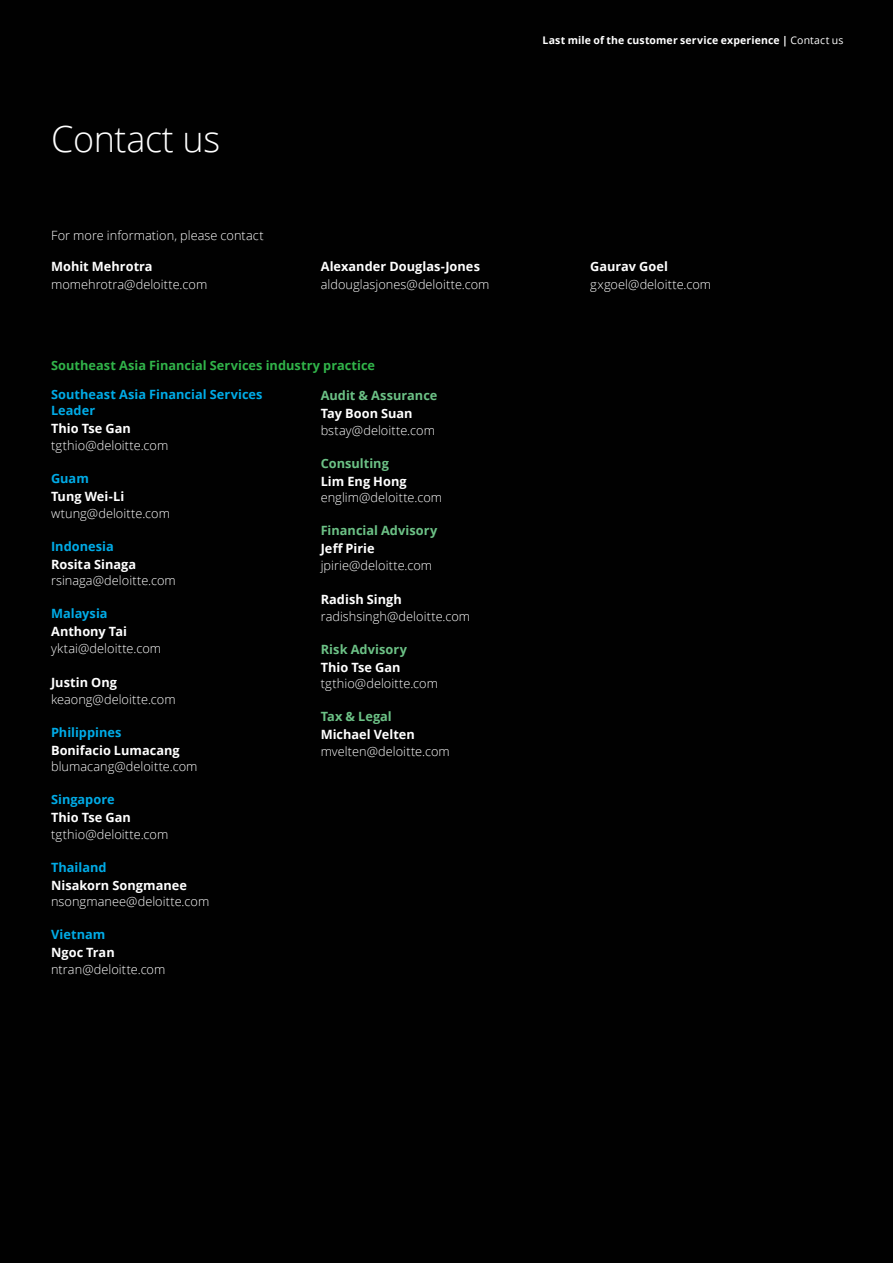
<style>
.page{position:relative;width:893px;height:1263px;background:#010101}
.page>*{position:absolute;margin:0;border:0;box-sizing:border-box;transform-origin:0 0}
.t1{font:300 36px "Open Sans";letter-spacing:-.01em;color:#fff}
.t2{font:300 12.75px "Open Sans";letter-spacing:.005em;color:#fff}
.t3{font:700 12.75px "Open Sans";color:#fff}
.t4{font:700 12.75px/16.5px "Open Sans";letter-spacing:.005em;color:#00abe7}
.t5{font:700 12.75px "Open Sans";letter-spacing:.005em;color:#6cc286}
.t6{font:700 12.75px "Open Sans";letter-spacing:.005em;color:#31b44a}
.t7{font:700 10.5px "Open Sans";letter-spacing:.01em;color:#fff}
.s1{font-weight:400}
</style>
<div class="page">
<h1 class="t1" style="left:51px;top:114px;width:171px">Contact us</h1>
<p class="t2" style="left:51px;top:226px;width:214px">For more information, please contact</p>
<p class="t3" style="left:51px;top:258px;width:103px">Mohit Mehrotra</p>
<p class="t2" style="left:51px;top:276px;width:158px">momehrotra@deloitte.com</p>
<p class="t3" style="left:321px;top:258px;width:161px">Alexander Douglas-Jones</p>
<p class="t2" style="left:321px;top:276px;width:170px">aldouglasjones@deloitte.com</p>
<p class="t6" style="left:51px;top:356px;width:326px">Southeast Asia Financial Services industry practice</p>
<p class="t4" style="left:51px;top:386px;width:213px">Southeast Asia Financial Services<br>Leader</p>
<p class="t3" style="left:51px;top:420px;width:81px">Thio Tse Gan</p>
<p class="t2" style="left:51px;top:437px;width:119px">tgthio@deloitte.com</p>
<p class="t4" style="left:51px;top:470px;width:39px">Guam</p>
<p class="t3" style="left:51px;top:487px;width:75px">Tung Wei-Li</p>
<p class="t2" style="left:51px;top:504px;width:120px">wtung@deloitte.com</p>
<p class="t4" style="left:51px;top:537px;width:64px">Indonesia</p>
<p class="t3" style="left:51px;top:555px;width:87px">Rosita Sinaga</p>
<p class="t2" style="left:51px;top:572px;width:126px">rsinaga@deloitte.com</p>
<p class="t4" style="left:51px;top:605px;width:58px">Malaysia</p>
<p class="t3" style="left:51px;top:622px;width:78px">Anthony Tai</p>
<p class="t2" style="left:51px;top:639px;width:112px">yktai@deloitte.com</p>
<p class="t3" style="left:51px;top:673px;width:68px">Justin Ong</p>
<p class="t2" style="left:51px;top:690px;width:126px">keaong@deloitte.com</p>
<p class="t4" style="left:51px;top:723px;width:72px">Philippines</p>
<p class="t3" style="left:51px;top:741px;width:130px">Bonifacio Lumacang</p>
<p class="t2" style="left:51px;top:758px;width:148px">blumacang@deloitte.com</p>
<p class="t4" style="left:51px;top:791px;width:65px">Singapore</p>
<p class="t3" style="left:51px;top:808px;width:81px">Thio Tse Gan</p>
<p class="t2" style="left:51px;top:825px;width:119px">tgthio@deloitte.com</p>
<p class="t4" style="left:51px;top:858px;width:57px">Thailand</p>
<p class="t3" style="left:51px;top:876px;width:137px">Nisakorn Songmanee</p>
<p class="t2" style="left:51px;top:893px;width:160px">nsongmanee@deloitte.com</p>
<p class="t4" style="left:51px;top:926px;width:56px">Vietnam</p>
<p class="t3" style="left:51px;top:943px;width:65px">Ngoc Tran</p>
<p class="t2" style="left:51px;top:960px;width:116px">ntran@deloitte.com</p>
<p class="t5" style="left:321px;top:386px;width:118px">Audit &amp; Assurance</p>
<p class="t3" style="left:321px;top:404px;width:93px">Tay Boon Suan</p>
<p class="t2" style="left:321px;top:421px;width:116px">bstay@deloitte.com</p>
<p class="t5" style="left:321px;top:454px;width:70px">Consulting</p>
<p class="t3" style="left:321px;top:472px;width:87px">Lim Eng Hong</p>
<p class="t2" style="left:321px;top:489px;width:123px">englim@deloitte.com</p>
<p class="t5" style="left:321px;top:521px;width:118px">Financial Advisory</p>
<p class="t3" style="left:321px;top:539px;width:56px">Jeff Pirie</p>
<p class="t2" style="left:321px;top:556px;width:113px">jpirie@deloitte.com</p>
<p class="t3" style="left:321px;top:590px;width:83px">Radish Singh</p>
<p class="t2" style="left:321px;top:607px;width:151px">radishsingh@deloitte.com</p>
<p class="t5" style="left:321px;top:640px;width:88px">Risk Advisory</p>
<p class="t3" style="left:321px;top:658px;width:81px">Thio Tse Gan</p>
<p class="t2" style="left:321px;top:675px;width:119px">tgthio@deloitte.com</p>
<p class="t5" style="left:321px;top:707px;width:73px">Tax &amp; Legal</p>
<p class="t3" style="left:321px;top:725px;width:96px">Michael Velten</p>
<p class="t2" style="left:321px;top:742px;width:131px">mvelten@deloitte.com</p>
<p class="t7" style="left:543px;top:33px;width:302px">Last mile of the customer service experience | <span class="s1">Contact us</span></p>
<p class="t3" style="left:590px;top:258px;width:79px">Gaurav Goel</p>
<p class="t2" style="left:590px;top:276px;width:122px">gxgoel@deloitte.com</p>
</div>
